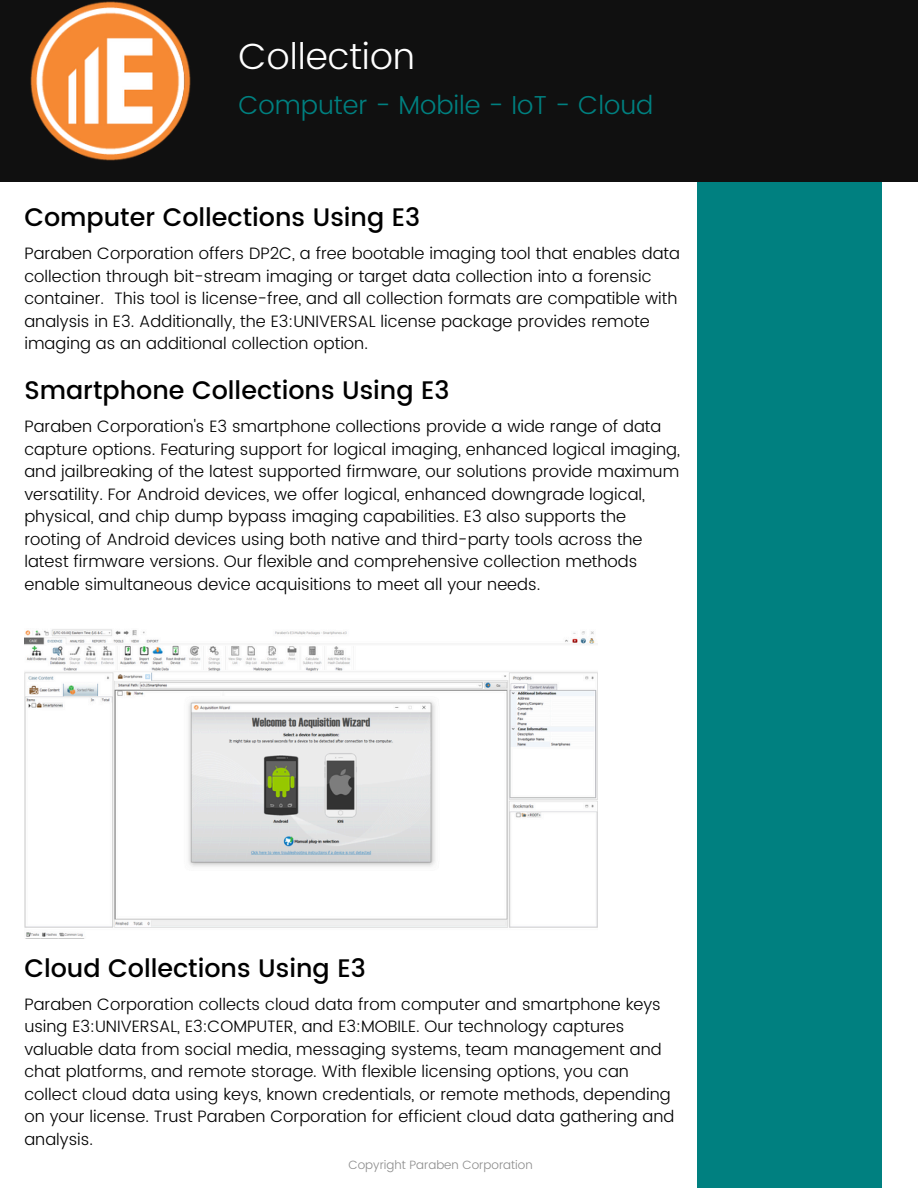
<style>
.page{position:relative;width:918px;height:1188px;background:#fff}
.page>*{position:absolute;margin:0;border:0;box-sizing:border-box;transform-origin:0 0}
.t1{font:300 36.45px "Poppins";color:#fff}
.t2{font:300 25.95px "Poppins";color:#008080}
.t3{font:500 25.35px "Poppins";color:#000}
.t4{font:300 16.5px/22.5px "Poppins";color:#000}
.t5{font:300 12px "Poppins";color:#8c8c8c}
</style>
<div class="page">
<div style="left:698px;top:0;width:184px;height:1188px;background:#008080"></div>
<div style="left:0;top:0;width:918px;height:181px;background:#101010"></div>
<img style="left:24px;top:629px;width:573px;height:310px">
<img style="left:30px;top:1px;width:161px;height:160px">
<p class="t1" style="left:238px;top:35px;width:178px">Collection</p>
<p class="t2" style="left:238px;top:90px;width:416px">Computer - Mobile - IoT - Cloud</p>
<h3 class="t3" style="left:24px;top:203px;width:397px">Computer Collections Using E3</h3>
<h1 class="t4" style="left:24px;top:242px;width:657px">Paraben Corporation offers DP2C, a free bootable imaging tool that enables data collection through bit-stream imaging or target data collection into a forensic container. This tool is license-free, and all collection formats are compatible with analysis in E3. Additionally, the E3:UNIVERSAL license package provides remote imaging as an additional collection option.</h1>
<h2 class="t3" style="left:24px;top:376px;width:427px">Smartphone Collections Using E3</h2>
<h4 class="t4" style="left:24px;top:415px;width:657px">Paraben Corporation's E3 smartphone collections provide a wide range of data capture options. Featuring support for logical imaging, enhanced logical imaging, and jailbreaking of the latest supported firmware, our solutions provide maximum versatility. For Android devices, we offer logical, enhanced downgrade logical, physical, and chip dump bypass imaging capabilities. E3 also supports the rooting of Android devices using both native and third-party tools across the latest firmware versions. Our flexible and comprehensive collection methods enable simultaneous device acquisitions to meet all your needs.</h4>
<h2 class="t3" style="left:24px;top:953px;width:343px">Cloud Collections Using E3</h2>
<h4 class="t4" style="left:24px;top:993px;width:652px">Paraben Corporation collects cloud data from computer and smartphone keys using E3:UNIVERSAL, E3:COMPUTER, and E3:MOBILE. Our technology captures valuable data from social media, messaging systems, team management and chat platforms, and remote storage. With flexible licensing options, you can collect cloud data using keys, known credentials, or remote methods, depending on your license. Trust Paraben Corporation for efficient cloud data gathering and analysis.</h4>
<p class="t5" style="left:348px;top:1157px;width:186px">Copyright Paraben Corporation</p>
</div>
